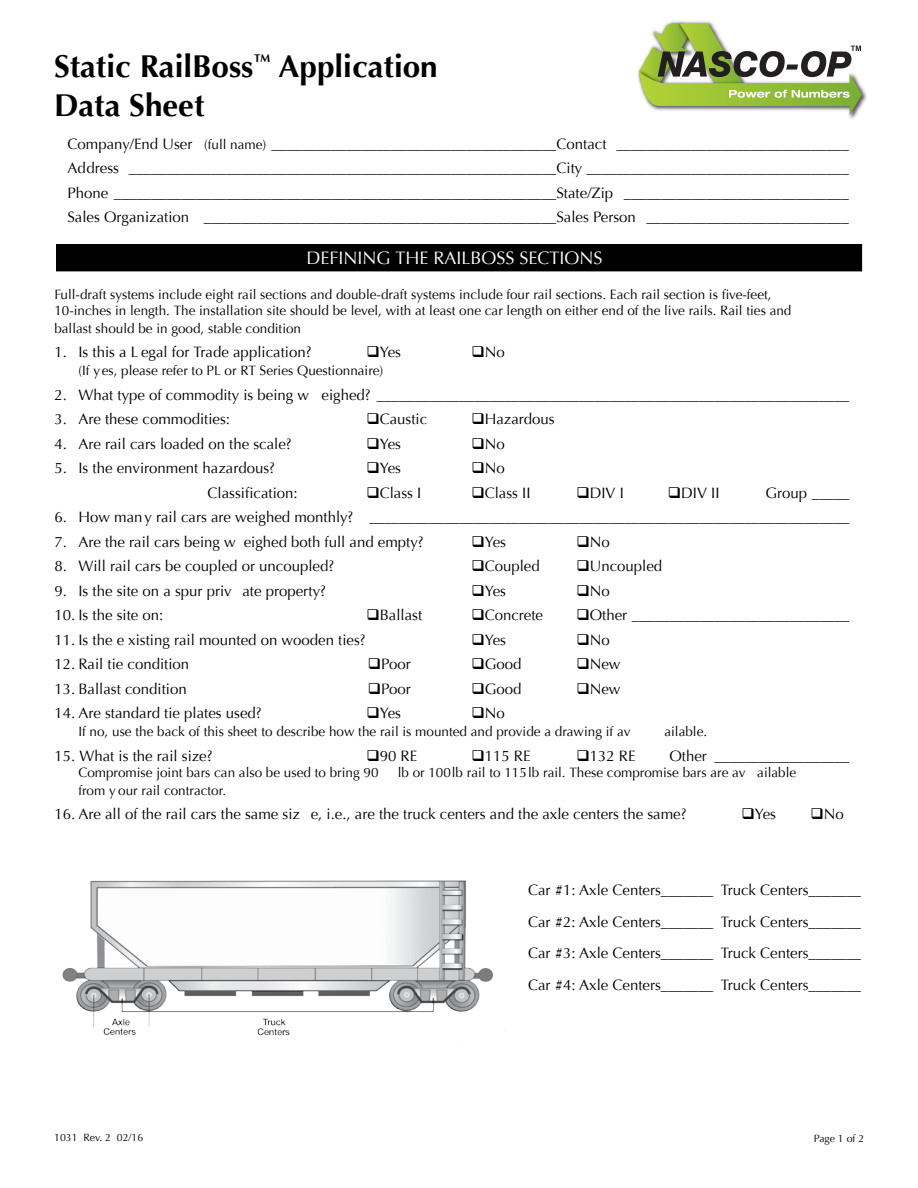
<style>
.page{position:relative;width:918px;height:1188px;background:#fff}
.page>*{position:absolute;margin:0;border:0;box-sizing:border-box;transform-origin:0 0}
.t1{font:700 31.5px/39px "Optima";color:#000}
.t2{font:18px "Optima";color:#fff}
.t3{font:15px/24.5px "Optima";color:#000;text-align:justify}
.t4{font:13.5px/16.2px "Optima";color:#000}
.t5{font:10.5px "Optima";color:#000}
.s1{font-size:13.5px}
</style>
<div class="page">
<div style="left:57px;top:245px;width:805px;height:26px;background:#000"></div>
<div style="left:56px;top:244px;width:806px;height:27px;border:1px solid #000"></div>
<img style="left:62px;top:880px;width:443px;height:156px">
<img style="left:675px;top:21px;width:37px;height:2px">
<img style="left:637px;top:69px;width:230px;height:50px">
<svg style="left:639px;top:23px;width:223px;height:92px"></svg>
<h1 class="t1" style="left:54px;top:47px;width:385px">Static RailBoss<sup>™</sup> Application<br>Data Sheet</h1>
<p class="t3" style="left:67px;top:132px;width:783px">Company/End User <span class="s1">(full name)</span> ______________________________________Contact _______________________________ Address _________________________________________________________City ___________________________________ Phone ___________________________________________________________State/Zip ______________________________ Sales Organization _______________________________________________Sales Person ___________________________</p>
<p class="t2" style="left:306px;top:247px;width:298px">DEFINING THE RAILBOSS SECTIONS</p>
<p class="t4" style="left:54px;top:286px;width:739px">Full-draft systems include eight rail sections and double-draft systems include four rail sections. Each rail section is five-feet,<br>10-inches in length. The installation site should be level, with at least one car length on either end of the live rails. Rail ties and</p>
<p class="t4" style="left:54px;top:320px;width:248px">ballast should be in good, stable condition</p>
<p class="t3" style="left:54px;top:340px;width:259px">1. Is this a L egal for Trade application?</p>
<p class="t3" style="left:366px;top:340px;width:36px">❑Yes</p>
<p class="t3" style="left:471px;top:340px;width:35px">❑No</p>
<p class="t4" style="left:78px;top:363px;width:307px">(If yes, please refer to PL or RT Series Questionnaire)</p>
<p class="t3" style="left:54px;top:383px;width:797px">2. What type of commodity is being w eighed? _______________________________________________________________</p>
<p class="t3" style="left:54px;top:407px;width:177px">3. Are these commodities:</p>
<p class="t3" style="left:366px;top:407px;width:62px">❑Caustic</p>
<p class="t3" style="left:471px;top:407px;width:85px">❑Hazardous</p>
<p class="t3" style="left:54px;top:432px;width:239px">4. Are rail cars loaded on the scale?</p>
<p class="t3" style="left:366px;top:432px;width:36px">❑Yes</p>
<p class="t3" style="left:471px;top:432px;width:35px">❑No</p>
<p class="t3" style="left:54px;top:456px;width:222px">5. Is the environment hazardous?</p>
<p class="t3" style="left:366px;top:456px;width:36px">❑Yes</p>
<p class="t3" style="left:471px;top:456px;width:35px">❑No</p>
<p class="t3" style="left:208px;top:481px;width:92px">Classification:</p>
<p class="t3" style="left:366px;top:481px;width:57px">❑Class I</p>
<p class="t3" style="left:471px;top:481px;width:61px">❑Class II</p>
<p class="t3" style="left:576px;top:481px;width:49px">❑DIV I</p>
<p class="t3" style="left:668px;top:481px;width:53px">❑DIV II</p>
<p class="t3" style="left:765px;top:481px;width:85px">Group _____</p>
<p class="t3" style="left:54px;top:505px;width:797px">6. How many rail cars are weighed monthly? ________________________________________________________________</p>
<p class="t3" style="left:54px;top:530px;width:371px">7. Are the rail cars being w eighed both full and empty?</p>
<p class="t3" style="left:471px;top:530px;width:36px">❑Yes</p>
<p class="t3" style="left:576px;top:530px;width:35px">❑No</p>
<p class="t3" style="left:54px;top:554px;width:281px">8. Will rail cars be coupled or uncoupled?</p>
<p class="t3" style="left:471px;top:554px;width:70px">❑Coupled</p>
<p class="t3" style="left:576px;top:554px;width:87px">❑Uncoupled</p>
<p class="t3" style="left:54px;top:579px;width:273px">9. Is the site on a spur priv ate property?</p>
<p class="t3" style="left:471px;top:579px;width:36px">❑Yes</p>
<p class="t3" style="left:576px;top:579px;width:35px">❑No</p>
<p class="t3" style="left:54px;top:603px;width:111px">10. Is the site on:</p>
<p class="t3" style="left:366px;top:603px;width:57px">❑Ballast</p>
<p class="t3" style="left:471px;top:603px;width:73px">❑Concrete</p>
<p class="t3" style="left:576px;top:603px;width:274px">❑Other _____________________________</p>
<p class="t3" style="left:54px;top:628px;width:313px">11. Is the e xisting rail mounted on wooden ties?</p>
<p class="t3" style="left:471px;top:628px;width:36px">❑Yes</p>
<p class="t3" style="left:576px;top:628px;width:35px">❑No</p>
<p class="t3" style="left:54px;top:652px;width:136px">12. Rail tie condition</p>
<p class="t3" style="left:368px;top:652px;width:44px">❑Poor</p>
<p class="t3" style="left:471px;top:652px;width:52px">❑Good</p>
<p class="t3" style="left:576px;top:652px;width:46px">❑New</p>
<p class="t3" style="left:54px;top:677px;width:134px">13. Ballast condition</p>
<p class="t3" style="left:368px;top:677px;width:44px">❑Poor</p>
<p class="t3" style="left:471px;top:677px;width:52px">❑Good</p>
<p class="t3" style="left:576px;top:677px;width:46px">❑New</p>
<p class="t3" style="left:54px;top:701px;width:209px">14. Are standard tie plates used?</p>
<p class="t3" style="left:366px;top:701px;width:36px">❑Yes</p>
<p class="t3" style="left:471px;top:701px;width:35px">❑No</p>
<p class="t4" style="left:78px;top:724px;width:554px">If no, use the back of this sheet to describe how the rail is mounted and provide a drawing if av</p>
<p class="t4" style="left:664px;top:724px;width:44px">ailable.</p>
<p class="t3" style="left:54px;top:743px;width:160px">15. What is the rail size?</p>
<p class="t3" style="left:366px;top:743px;width:52px">❑90 RE</p>
<p class="t3" style="left:471px;top:743px;width:61px">❑115 RE</p>
<p class="t3" style="left:576px;top:743px;width:61px">❑132 RE</p>
<p class="t3" style="left:669px;top:743px;width:181px">Other __________________</p>
<p class="t4" style="left:78px;top:764px;width:302px">Compromise joint bars can also be used to bring 90</p>
<p class="t4" style="left:398px;top:764px;width:400px">lb or 100lb rail to 115lb rail. These compromise bars are av ailable</p>
<p class="t4" style="left:78px;top:782px;width:149px">from y our rail contractor.</p>
<p class="t3" style="left:54px;top:802px;width:634px">16. Are all of the rail cars the same siz e, i.e., are the truck centers and the axle centers the same?</p>
<p class="t3" style="left:741px;top:802px;width:36px">❑Yes</p>
<p class="t3" style="left:810px;top:802px;width:35px">❑No</p>
<p class="t3" style="left:528px;top:875px;width:334px;line-height:31.5px">Car #1: Axle Centers_______ Truck Centers_______ Car #2: Axle Centers_______ Truck Centers_______ Car #3: Axle Centers_______ Truck Centers_______ Car #4: Axle Centers_______ Truck Centers_______</p>
<p class="t5" style="left:54px;top:1132px;width:90px">1031 Rev. 2 02/16</p>
<p class="t5" style="left:814px;top:1132px;width:52px">Page 1 of 2</p>
</div>
